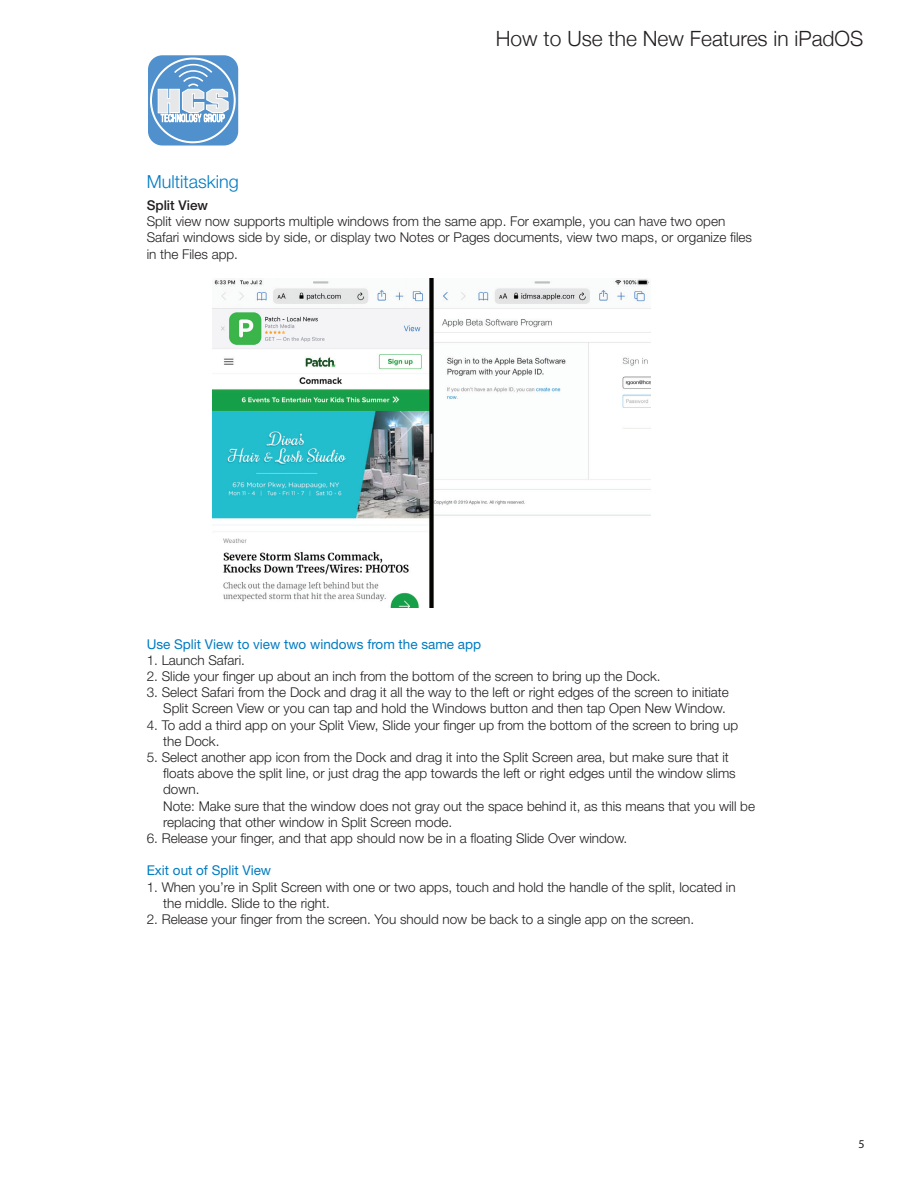
<style>
.page{position:relative;width:918px;height:1188px;background:#fff}
.page>*{position:absolute;margin:0;border:0;box-sizing:border-box;transform-origin:0 0}
.t1{font:300 21px "Helvetica Neue";color:#231f20}
.t2{font:300 18px "Helvetica Neue LT Std";color:#007cc2}
.t3{font:300 13.5px/16.2px "Helvetica Neue LT Std";color:#231f20}
.t4{font:13.5px "Helvetica Neue LT Std";color:#007cc2}
.t5{font:500 13.5px "Helvetica Neue LT Std";color:#231f20}
.t6{font:12px "Myriad Pro";color:#231f20}
</style>
<div class="page">
<svg style="left:147px;top:54px;width:93px;height:93px"></svg>
<div style="left:148px;top:55px;width:90px;height:91px;background:#5090cc;border-radius:14px"></div>
<svg style="left:158px;top:63px;width:71px;height:61px"></svg>
<div style="left:150px;top:58px;width:86px;height:85px;border:2px solid #fff;border-radius:50%"></div>
<img style="left:212px;top:279px;width:438px;height:328px">
<h1 class="t1" style="left:496px;top:21px;width:369px">How to Use the New Features in iPadOS</h1>
<h2 class="t2" style="left:147px;top:170px;width:93px">Multitasking</h2>
<p class="t5" style="left:147px;top:197px;width:63px">Split View</p>
<p class="t3" style="left:147px;top:213px;width:607px">Split view now supports multiple windows from the same app. For example, you can have two open<br>Safari windows side by side, or display two Notes or Pages documents, view two maps, or organize files in the Files app.</p>
<p class="t4" style="left:147px;top:636px;width:336px">Use Split View to view two windows from the same app</p>
<p class="t3" style="left:147px;top:652px;width:100px">1. Launch Safari.</p>
<p class="t3" style="left:147px;top:668px;width:515px">2. Slide your finger up about an inch from the bottom of the screen to bring up the Dock.</p>
<p class="t3" style="left:147px;top:684px;width:584px;text-align:right">3. Select Safari from the Dock and drag it all the way to the left or right edges of the screen to initiate<br>Split Screen View or you can tap and hold the Windows button and then tap Open New Window.</p>
<p class="t3" style="left:163px;top:716px;width:577px;text-indent:-16px">4. To add a third app on your Split View, Slide your finger up from the bottom of the screen to bring up the Dock.</p>
<p class="t3" style="left:163px;top:749px;width:593px;text-indent:-16px">5. Select another app icon from the Dock and drag it into the Split Screen area, but make sure that it floats above the split line, or just drag the app towards the left or right edges until the window slims down.<br>Note: Make sure that the window does not gray out the space behind it, as this means that you will be replacing that other window in Split Screen mode.</p>
<p class="t3" style="left:147px;top:830px;width:482px">6. Release your finger, and that app should now be in a floating Slide Over window.</p>
<p class="t4" style="left:147px;top:863px;width:126px">Exit out of Split View</p>
<p class="t3" style="left:163px;top:878px;width:574px;text-indent:-16px">1. When you’re in Split Screen with one or two apps, touch and hold the handle of the split, located in the middle. Slide to the right.</p>
<p class="t3" style="left:147px;top:911px;width:549px">2. Release your finger from the screen. You should now be back to a single app on the screen.</p>
<p class="t6" style="left:858px;top:1137px;width:8px">5</p>
</div>
